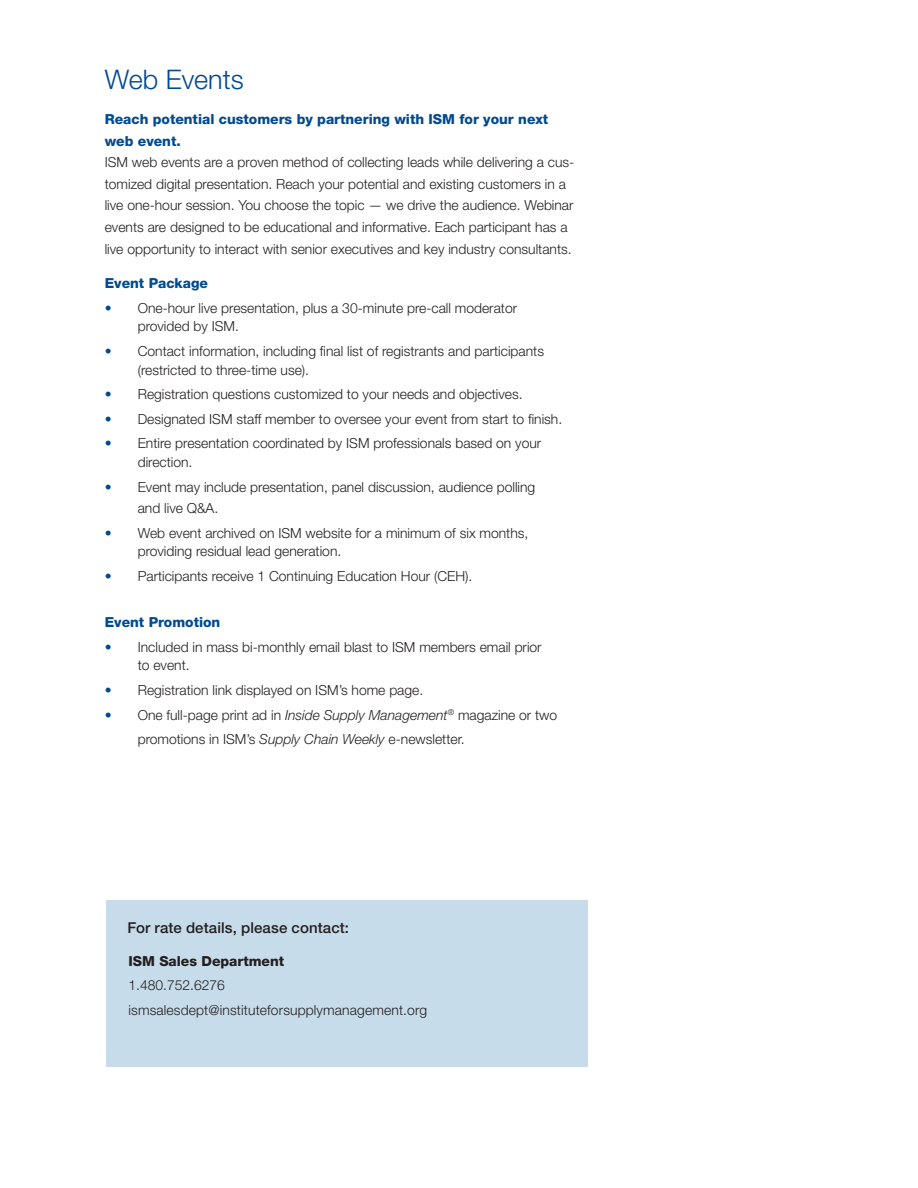
<style>
.page{position:relative;width:918px;height:1188px;background:#fff}
.page>*{position:absolute;margin:0;border:0;box-sizing:border-box;transform-origin:0 0}
.t1{font:300 27px "Helvetica Neue LT Std";color:#004a91}
.t2{font:500 15px "Helvetica Neue";letter-spacing:.005em;color:#231f20}
.t3{font:300 13.8px/21.6px "Helvetica Neue LT Std";color:#231f20}
.t4{font:800 13.8px/21.6px "Helvetica Neue";color:#004a91}
.t5{font:800 13.8px "Helvetica Neue";color:#231f20}
.s1{color:#004a91}
.s2{font-style:italic}
</style>
<div class="page">
<div style="left:106px;top:900px;width:482px;height:166px;background:#c7dcea"></div>
<h1 class="t1" style="left:105px;top:63px;width:141px">Web Events</h1>
<p class="t4" style="left:105px;top:108px;width:445px">Reach potential customers by partnering with ISM for your next web event.</p>
<p class="t3" style="left:105px;top:151px;width:471px">ISM web events are a proven method of collecting leads while delivering a cus&shy;tomized digital presentation. Reach your potential and existing customers in a live one-hour session. You choose the topic — we drive the audience. Webinar events are designed to be educational and informative. Each participant has a live opportunity to interact with senior executives and key industry consultants.</p>
<p class="t4" style="left:105px;top:272px;width:105px">Event Package</p>
<p class="t3" style="left:138px;top:298px;width:381px;line-height:18.6px;text-indent:-33px"><span class="s1">•</span> One-hour live presentation, plus a 30-minute pre-call moderator provided by ISM.</p>
<p class="t3" style="left:138px;top:342px;width:408px;line-height:18.6px;text-indent:-33px"><span class="s1">•</span> Contact information, including final list of registrants and participants (restricted to three-time use).</p>
<p class="t3" style="left:105px;top:383px;width:419px"><span class="s1">•</span> Registration questions customized to your needs and objectives.</p>
<p class="t3" style="left:105px;top:408px;width:459px"><span class="s1">•</span> Designated ISM staff member to oversee your event from start to finish.</p>
<p class="t3" style="left:138px;top:434px;width:405px;line-height:18.6px;text-indent:-33px"><span class="s1">•</span> Entire presentation coordinated by ISM professionals based on your direction.</p>
<p class="t3" style="left:138px;top:476px;width:399px;text-indent:-33px"><span class="s1">•</span> Event may include presentation, panel discussion, audience polling and live Q&amp;A.</p>
<p class="t3" style="left:138px;top:523px;width:392px;line-height:18.6px;text-indent:-33px"><span class="s1">•</span> Web event archived on ISM website for a minimum of six months, providing residual lead generation.</p>
<p class="t3" style="left:105px;top:565px;width:369px"><span class="s1">•</span> Participants receive 1 Continuing Education Hour (CEH).</p>
<p class="t4" style="left:105px;top:612px;width:117px">Event Promotion</p>
<p class="t3" style="left:138px;top:637px;width:405px;line-height:18.6px;text-indent:-33px"><span class="s1">•</span> Included in mass bi-monthly email blast to ISM members email prior to event.</p>
<p class="t3" style="left:105px;top:679px;width:320px"><span class="s1">•</span> Registration link displayed on ISM’s home page.</p>
<p class="t3" style="left:138px;top:702px;width:421px;line-height:24.6px;text-indent:-33px"><span class="s1">•</span> One full-page print ad in <span class="s2">Inside Supply Management</span><sup>®</sup> magazine or two promotions in ISM’s <span class="s2">Supply Chain Weekly</span> e-newsletter.</p>
<p class="t2" style="left:127px;top:919px;width:223px">For rate details, please contact:</p>
<p class="t5" style="left:129px;top:953px;width:157px">ISM Sales Department</p>
<p class="t3" style="left:129px;top:973px;width:300px;line-height:24.6px">1.480.752.6276 ismsalesdept@instituteforsupplymanagement.org</p>
</div>
